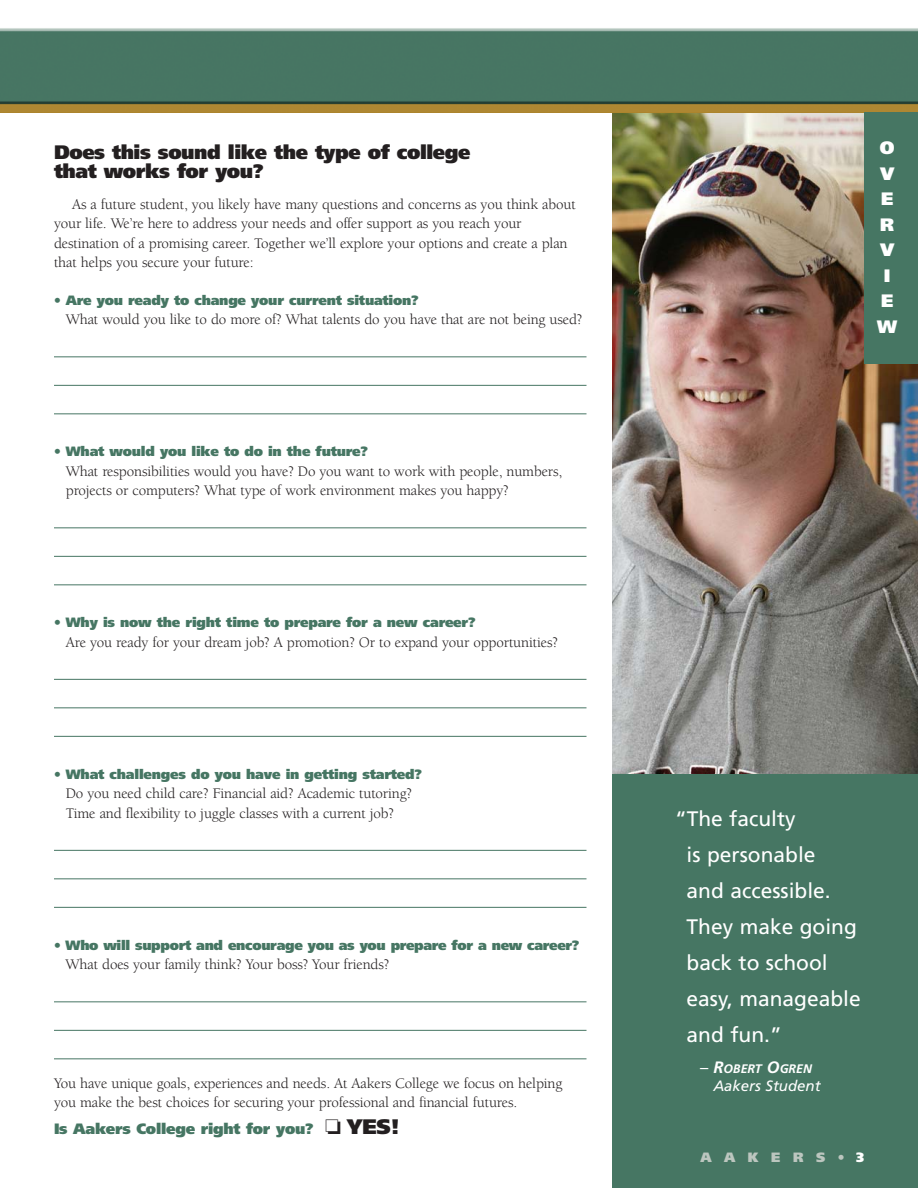
<style>
.page{position:relative;width:918px;height:1188px;background:#fff}
.page>*{position:absolute;margin:0;border:0;box-sizing:border-box;transform-origin:0 0}
.t1{font:21px/36px "Frutiger LT";color:#fff}
.t2{font:900 19.5px/19.5px "Frutiger LT";letter-spacing:-.02em;color:#231f20}
.t3{font:900 18px/25.5px "Frutiger LT";color:#fff;text-align:center}
.t4{font:15px/19.5px "Berkeley";letter-spacing:-.01em;color:#231f20}
.t5{font:900 15px "Frutiger LT";letter-spacing:-.015em;color:#467663}
.t6{font:italic 15px "Frutiger LT";color:#fff}
.t7{font:900 13.5px "Frutiger LT";letter-spacing:-.015em;color:#467663}
.t8{font:900 13.5px "Frutiger LT";letter-spacing:.925em;color:#bcc6bf}
.t9{font:italic 700 12.3px "Frutiger LT";color:#fff}
.s1{color:#231f20}
.s2{font-size:21px;color:#231f20}
.s3{font-weight:400;font-style:normal;font-size:16.5px}
.s4{font-size:16.5px}
.s5{color:#fff}
</style>
<div class="page">
<img style="left:612px;top:112px;width:306px;height:662px">
<div style="left:612px;top:774px;width:306px;height:414px;background:#467663"></div>
<img style="left:0;top:28px;width:918px;height:84px">
<hr style="left:54px;top:356px;width:532px;height:1px;background:#467663">
<hr style="left:54px;top:385px;width:532px;height:1px;background:#467663">
<hr style="left:54px;top:413px;width:532px;height:1px;background:#467663">
<hr style="left:54px;top:527px;width:532px;height:1px;background:#467663">
<hr style="left:54px;top:556px;width:532px;height:1px;background:#467663">
<hr style="left:54px;top:584px;width:532px;height:1px;background:#467663">
<hr style="left:54px;top:679px;width:532px;height:1px;background:#467663">
<hr style="left:54px;top:707px;width:532px;height:1px;background:#467663">
<hr style="left:54px;top:736px;width:532px;height:1px;background:#467663">
<hr style="left:54px;top:850px;width:532px;height:1px;background:#467663">
<hr style="left:54px;top:878px;width:532px;height:1px;background:#467663">
<hr style="left:54px;top:907px;width:532px;height:1px;background:#467663">
<hr style="left:54px;top:1001px;width:532px;height:1px;background:#467663">
<hr style="left:54px;top:1030px;width:532px;height:1px;background:#467663">
<hr style="left:54px;top:1058px;width:532px;height:1px;background:#467663">
<div style="left:864px;top:112px;width:54px;height:252px;background:#467663"></div>
<p class="t2" style="left:54px;top:143px;width:418px">Does this sound like the type of college that works for you?</p>
<p class="t4" style="left:54px;top:195px;width:523px;text-indent:18px">As a future student, you likely have many questions and concerns as you think about your life. We’re here to address your needs and offer support as you reach your destination of a promising career. Together we’ll explore your options and create a plan that helps you secure your future:</p>
<p class="t7" style="left:54px;top:294px;width:367px">• Are you ready to change your current situation?</p>
<p class="t4" style="left:66px;top:311px;width:518px">What would you like to do more of? What talents do you have that are not being used?</p>
<p class="t7" style="left:54px;top:446px;width:316px">• What would you like to do in the future?</p>
<p class="t4" style="left:66px;top:462px;width:498px">What responsibilities would you have? Do you want to work with people, numbers, projects or computers? What type of work environment makes you happy?</p>
<p class="t7" style="left:54px;top:617px;width:423px">• Why is now the right time to prepare for a new career?</p>
<p class="t4" style="left:66px;top:633px;width:494px">Are you ready for your dream job? A promotion? Or to expand your opportunities?</p>
<p class="t7" style="left:54px;top:768px;width:370px">• What challenges do you have in getting started?</p>
<p class="t4" style="left:66px;top:785px;width:348px">Do you need child care? Financial aid? Academic tutoring?<br>Time and flexibility to juggle classes with a current job?</p>
<p class="t7" style="left:54px;top:939px;width:527px">• Who will support and encourage you as you prepare for a new career?</p>
<p class="t4" style="left:66px;top:956px;width:325px">What does your family think? Your boss? Your friends?</p>
<p class="t4" style="left:54px;top:1074px;width:510px">You have unique goals, experiences and needs. At Aakers College we focus on helping you make the best choices for securing your professional and financial futures.</p>
<p class="t5" style="left:54px;top:1122px;width:347px">Is Aakers College right for you? <span class="s1">❏</span> <span class="s2">YES!</span></p>
<p class="t3" style="left:877px;top:136px;width:21px">O<br>V<br>E<br>R<br>V<br>I<br>E<br>W</p>
<p class="t1" style="left:687px;top:801px;width:176px;text-indent:-12px">“The faculty<br>is personable<br>and accessible.<br>They make going back to school easy, manageable and fun.”</p>
<p class="t9" style="left:700px;top:1064px;width:113px"><span class="s3">–</span> <span class="s4">R</span>OBERT <span class="s4">O</span>GREN</p>
<p class="t6" style="left:713px;top:1080px;width:109px">Aakers Student</p>
<p class="t8" style="left:700px;top:1152px;width:165px">AAKERS• <span class="s5">3</span></p>
</div>
